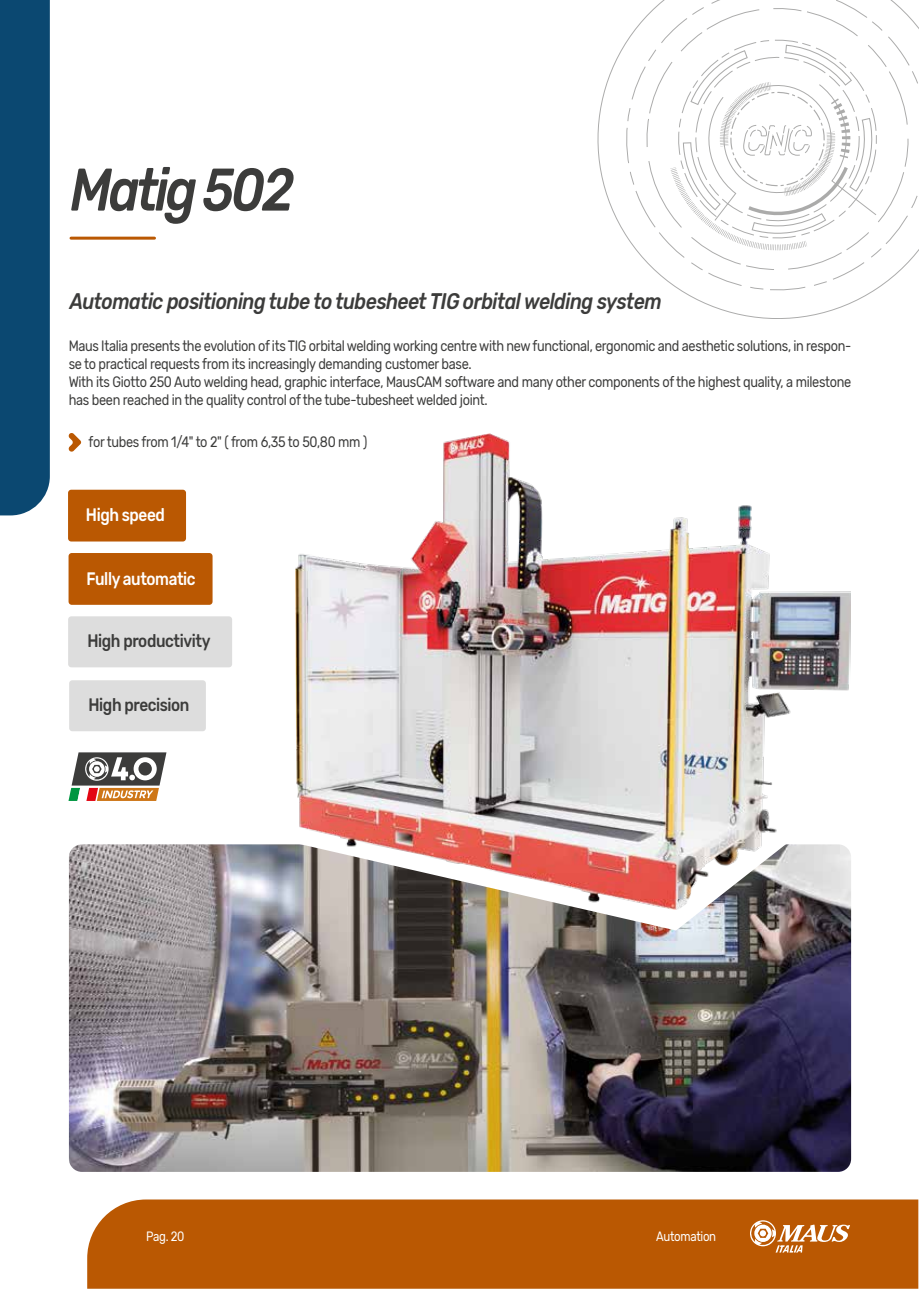
<style>
.page{position:relative;width:919px;height:1289px;background:#fff}
.page>*{position:absolute;margin:0;border:0;box-sizing:border-box;transform-origin:0 0}
.t1{font:italic 500 60px "Rubik";letter-spacing:-.06em;color:#3c3c3b;scale:.85 1}
.t2{font:italic 500 22.5px "Rubik";letter-spacing:-.025em;color:#3c3c3b;scale:.85 1}
.t3{font:500 18px "Rubik";letter-spacing:-.025em;color:#3c3c3b;scale:.85 1}
.t4{font:500 18px "Rubik";letter-spacing:-.025em;color:#fff;scale:.85 1}
.t5{font:15px/18px "Rubik";letter-spacing:-.025em;color:#3c3c3b;scale:.85 1}
.t6{font:13.5px "Rubik";letter-spacing:-.025em;color:#fff;scale:.85 1}
</style>
<div class="page">
<hr style="left:71px;top:237px;width:83px;height:3px;background:#ba5802">
<svg style="left:68px;top:433px;width:13px;height:19px"></svg>
<img style="left:69px;top:844px;width:782px;height:327px">
<div style="left:68px;top:489px;width:118px;height:52px;background:#ba5802;border-radius:3px"></div>
<div style="left:69px;top:553px;width:143px;height:52px;background:#ba5802;border-radius:3px"></div>
<div style="left:68px;top:616px;width:164px;height:51px;background:#ddd;border-radius:3px"></div>
<div style="left:69px;top:680px;width:137px;height:51px;background:#ddd;border-radius:3px"></div>
<svg style="left:68px;top:752px;width:98px;height:49px"></svg>
<svg style="left:598px;top:37px;width:280px;height:281px"></svg>
<svg style="left:629px;top:0;width:289px;height:288px"></svg>
<svg style="left:665px;top:45px;width:211px;height:214px"></svg>
<img style="left:285px;top:844px;width:505px;height:86px">
<img style="left:296px;top:433px;width:554px;height:476px">
<div style="left:87px;top:1199px;width:831px;height:89px;background:#ba5802"></div>
<svg style="left:750px;top:1220px;width:100px;height:32px"></svg>
<div style="left:0;top:0;width:50px;height:515px;background:#0b4871"></div>
<h1 class="t1" style="left:70px;top:156px;width:264px">Matig 502</h1>
<h2 class="t2" style="left:70px;top:288px;width:697px">Automatic positioning tube to tubesheet TIG orbital welding system</h2>
<p class="t5" style="left:69px;top:337px;width:922px">Maus Italia presents the evolution of its TIG orbital welding working centre with new functional, ergonomic and aesthetic solutions, in respon&shy;se to practical requests from its increasingly demanding customer base.<br>With its Giotto 250 Auto welding head, graphic interface, MausCAM software and many other components of the highest quality, a milestone has been reached in the quality control of the tube-tubesheet welded joint.</p>
<p class="t5" style="left:89px;top:433px;width:329px">for tubes from 1/4" to 2" ( from 6,35 to 50,80 mm )</p>
<p class="t4" style="left:86px;top:505px;width:94px">High speed</p>
<p class="t4" style="left:86px;top:568px;width:130px">Fully automatic</p>
<p class="t3" style="left:87px;top:630px;width:146px">High productivity</p>
<p class="t3" style="left:88px;top:694px;width:120px">High precision</p>
<p class="t6" style="left:146px;top:1228px;width:47px">Pag. 20</p>
<p class="t6" style="left:656px;top:1228px;width:72px">Automation</p>
</div>
